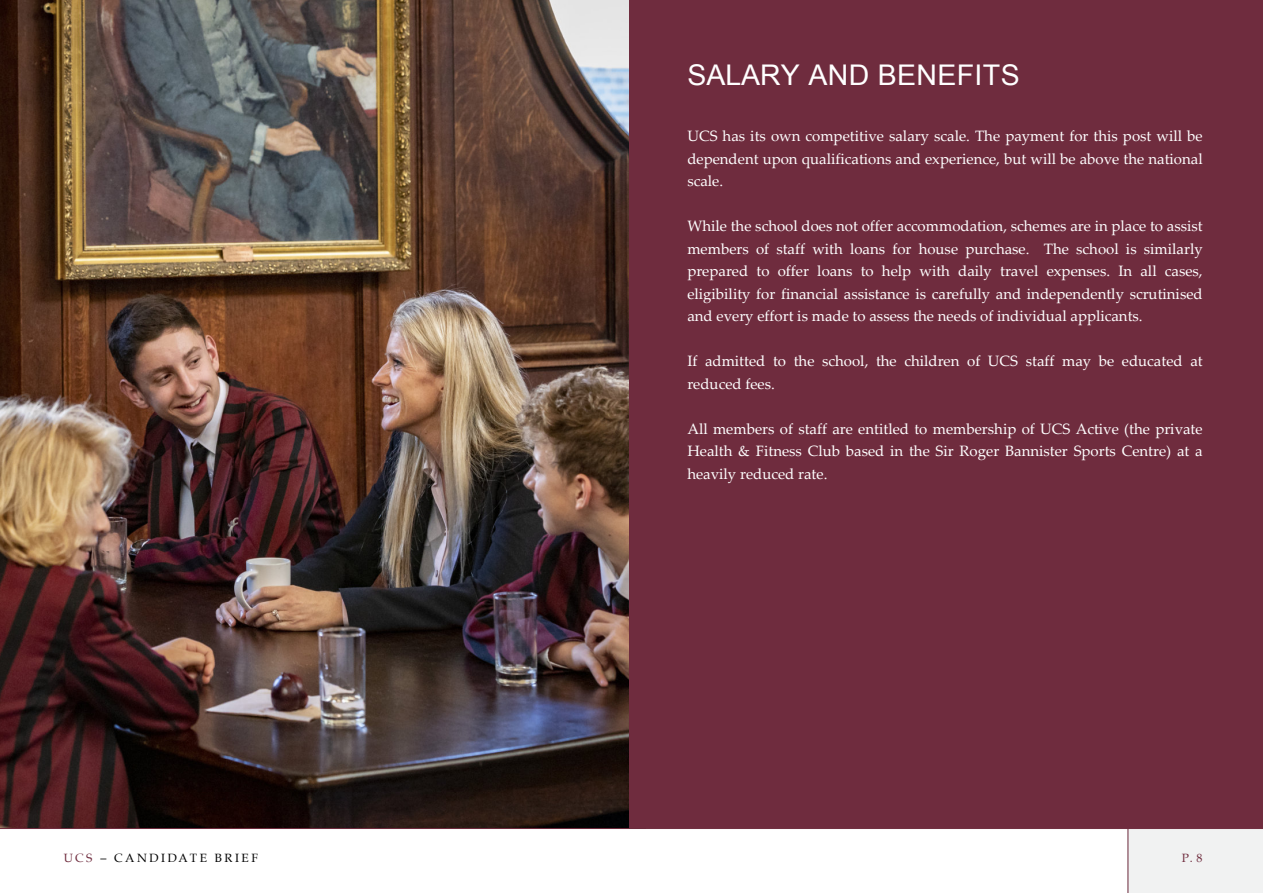
<style>
.page{position:relative;width:1263px;height:893px;background:#fff}
.page>*{position:absolute;margin:0;border:0;box-sizing:border-box;transform-origin:0 0}
.t1{font:28.5px "Arial";letter-spacing:.01em;color:#fff}
.t2{font:15px/22.5px "Palatino Linotype";color:#fff;text-align:justify}
.t3{font:12px "Palatino";letter-spacing:.21em;color:#000}
.t4{font:12px "Palatino";color:#6f2c3e}
.s1{color:#6f2c3e}
.s2{font-family:"Palatino Linotype"}
</style>
<div class="page">
<img style="left:0;top:0;width:629px;height:828px">
<div style="left:1128px;top:828px;width:135px;height:65px;background:#f1f2f2"></div>
<div style="left:629px;top:0;width:634px;height:828px;background:#6f2c3e"></div>
<hr style="left:0;top:828px;width:1263px;height:1px;background:#6f2c3e">
<hr style="left:1128px;top:829px;width:1px;height:64px;background:#6f2c3e">
<h1 class="t1" style="left:687px;top:56px;width:334px">SALARY AND BENEFITS</h1>
<p class="t2" style="left:687px;top:124px;width:517px">UCS has its own competitive salary scale. The payment for this post will be dependent upon qualifications and experience, but will be above the national scale.</p>
<p class="t2" style="left:687px;top:214px;width:517px">While the school does not offer accommodation, schemes are in place to assist members of staff with loans for house purchase. The school is similarly prepared to offer loans to help with daily travel expenses. In all cases, eligibility for financial assistance is carefully and independently scrutinised and every effort is made to assess the needs of individual applicants.</p>
<p class="t2" style="left:687px;top:349px;width:517px">If admitted to the school, the children of UCS staff may be educated at reduced fees.</p>
<p class="t2" style="left:687px;top:417px;width:517px">All members of staff are entitled to membership of UCS Active (the private Health &amp; Fitness Club based in the Sir Roger Bannister Sports Centre) at a heavily reduced rate.</p>
<p class="t3" style="left:64px;top:848px;width:196px"><span class="s1">UCS</span> – CANDIDATE BRIEF</p>
<p class="t4" style="left:1182px;top:848px;width:22px">P.<span class="s2">8</span></p>
</div>
